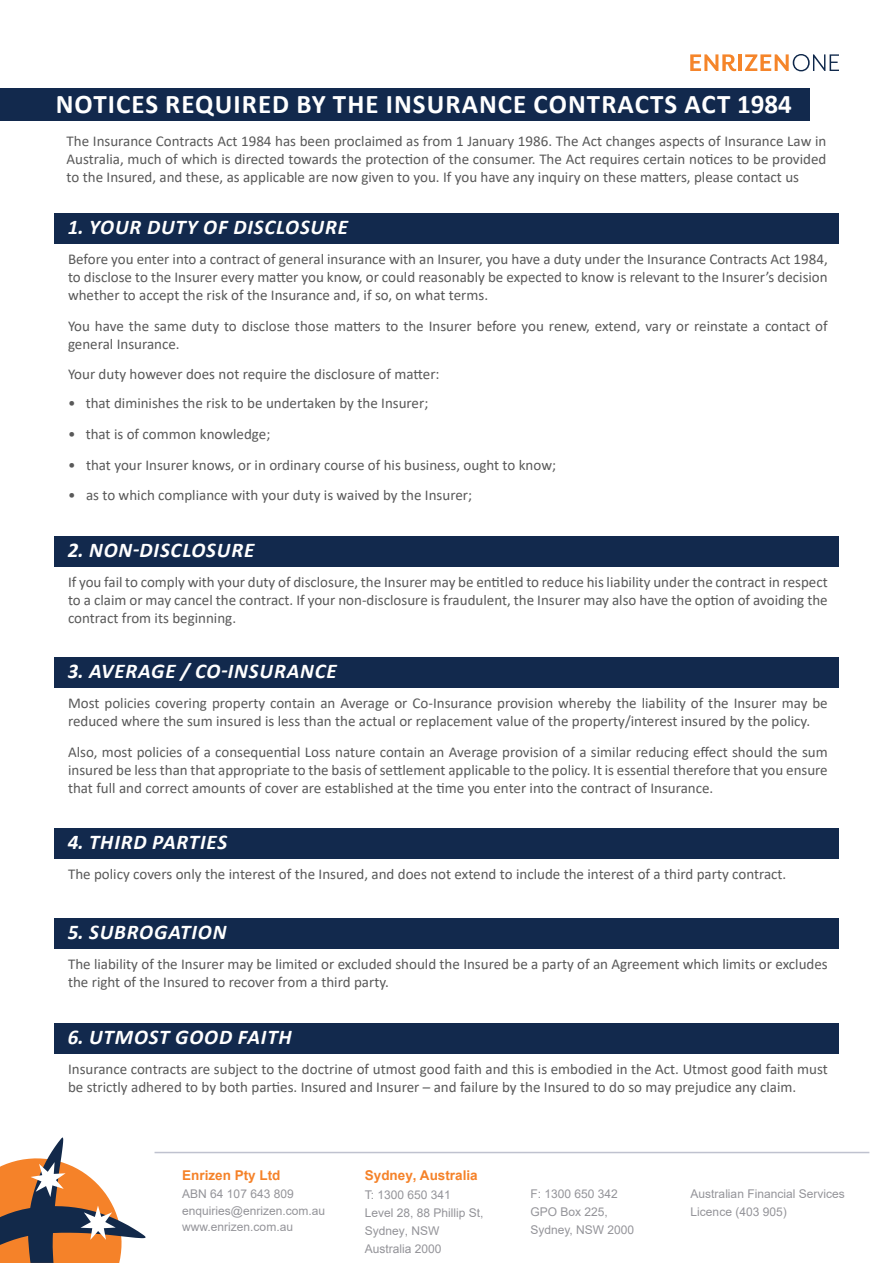
<style>
.page{position:relative;width:893px;height:1263px;background:#fff}
.page>*{position:absolute;margin:0;border:0;box-sizing:border-box;transform-origin:0 0}
.t1{font:700 27px "Calibri";letter-spacing:.04em;color:#fff}
.t2{font:italic 700 21px "Calibri";letter-spacing:.04em;color:#fff}
.t3{font:15px/18px "Calibri";color:#595959;text-align:justify}
.t4{font:700 13.5px "Arial";color:#f58229}
.t5{font:12px/18px "Arial";color:#949499}
</style>
<div class="page">
<svg style="left:690px;top:54px;width:46px;height:17px"></svg>
<hr style="left:739px;top:54px;width:3px;height:17px;background:#f5852a">
<svg style="left:745px;top:54px;width:94px;height:17px"></svg>
<div style="left:0;top:88px;width:810px;height:33px;background:#12294d"></div>
<div style="left:54px;top:213px;width:785px;height:31px;background:#12294d"></div>
<div style="left:54px;top:536px;width:785px;height:31px;background:#12294d"></div>
<div style="left:54px;top:657px;width:785px;height:31px;background:#12294d"></div>
<div style="left:54px;top:1023px;width:785px;height:31px;background:#12294d"></div>
<div style="left:54px;top:918px;width:785px;height:31px;background:#12294d"></div>
<div style="left:54px;top:828px;width:785px;height:31px;background:#12294d"></div>
<svg style="left:0;top:1137px;width:146px;height:126px"></svg>
<hr style="left:155px;top:1152px;width:714px;height:1px;background:#bfc2cf">
<h1 class="t1" style="left:56px;top:84px;width:737px">NOTICES REQUIRED BY THE INSURANCE CONTRACTS ACT 1984</h1>
<p class="t3" style="left:67px;top:131px;width:761px">The Insurance Contracts Act 1984 has been proclaimed as from 1 January 1986. The Act changes aspects of Insurance Law in Australia, much of which is directed towards the protection of the consumer. The Act requires certain notices to be provided to the Insured, and these, as applicable are now given to you. If you have any inquiry on these matters, please contact us</p>
<h2 class="t2" style="left:68px;top:212px;width:282px">1. YOUR DUTY OF DISCLOSURE</h2>
<p class="t3" style="left:68px;top:249px;width:761px">Before you enter into a contract of general insurance with an Insurer, you have a duty under the Insurance Contracts Act 1984, to disclose to the Insurer every matter you know, or could reasonably be expected to know is relevant to the Insurer’s decision whether to accept the risk of the Insurance and, if so, on what terms.</p>
<p class="t3" style="left:68px;top:316px;width:761px">You have the same duty to disclose those matters to the Insurer before you renew, extend, vary or reinstate a contact of general Insurance.</p>
<p class="t3" style="left:68px;top:365px;width:373px">Your duty however does not require the disclosure of matter:</p>
<p class="t3" style="left:68px;top:394px;width:362px">• that diminishes the risk to be undertaken by the Insurer;</p>
<p class="t3" style="left:68px;top:424px;width:204px">• that is of common knowledge;</p>
<p class="t3" style="left:68px;top:455px;width:490px">• that your Insurer knows, or in ordinary course of his business, ought to know;</p>
<p class="t3" style="left:68px;top:486px;width:406px">• as to which compliance with your duty is waived by the Insurer;</p>
<h2 class="t2" style="left:68px;top:535px;width:188px">2. NON-DISCLOSURE</h2>
<p class="t3" style="left:68px;top:572px;width:761px">If you fail to comply with your duty of disclosure, the Insurer may be entitled to reduce his liability under the contract in respect to a claim or may cancel the contract. If your non-disclosure is fraudulent, the Insurer may also have the option of avoiding the contract from its beginning.</p>
<h2 class="t2" style="left:68px;top:656px;width:271px">3. AVERAGE / CO-INSURANCE</h2>
<p class="t3" style="left:68px;top:694px;width:761px">Most policies covering property contain an Average or Co-Insurance provision whereby the liability of the Insurer may be reduced where the sum insured is less than the actual or replacement value of the property/interest insured by the policy.</p>
<p class="t3" style="left:68px;top:742px;width:761px">Also, most policies of a consequential Loss nature contain an Average provision of a similar reducing effect should the sum insured be less than that appropriate to the basis of settlement applicable to the policy. It is essential therefore that you ensure that full and correct amounts of cover are established at the time you enter into the contract of Insurance.</p>
<h2 class="t2" style="left:68px;top:827px;width:161px">4. THIRD PARTIES</h2>
<p class="t3" style="left:68px;top:865px;width:720px">The policy covers only the interest of the Insured, and does not extend to include the interest of a third party contract.</p>
<h2 class="t2" style="left:68px;top:917px;width:160px">5. SUBROGATION</h2>
<p class="t3" style="left:68px;top:955px;width:761px">The liability of the Insurer may be limited or excluded should the Insured be a party of an Agreement which limits or excludes the right of the Insured to recover from a third party.</p>
<h2 class="t2" style="left:68px;top:1022px;width:226px">6. UTMOST GOOD FAITH</h2>
<p class="t3" style="left:68px;top:1060px;width:761px">Insurance contracts are subject to the doctrine of utmost good faith and this is embodied in the Act. Utmost good faith must be strictly adhered to by both parties. Insured and Insurer – and failure by the Insured to do so may prejudice any claim.</p>
<p class="t4" style="left:182px;top:1166px;width:100px">Enrizen Pty Ltd</p>
<p class="t5" style="left:182px;top:1186px;width:144px;line-height:16.5px">ABN 64 107 643 809 enquiries@enrizen.com.au www.enrizen.com.au</p>
<p class="t4" style="left:365px;top:1166px;width:114px">Sydney, Australia</p>
<p class="t5" style="left:365px;top:1186px;width:120px">T: 1300 650 341<br>Level 28, 88 Phillip St,<br>Sydney, NSW<br>Australia 2000</p>
<p class="t5" style="left:530px;top:1185px;width:105px">F: 1300 650 342<br>GPO Box 225,<br>Sydney, NSW 2000</p>
<p class="t5" style="left:691px;top:1185px;width:156px">Australian Financial Services<br>Licence (403 905)</p>
</div>
